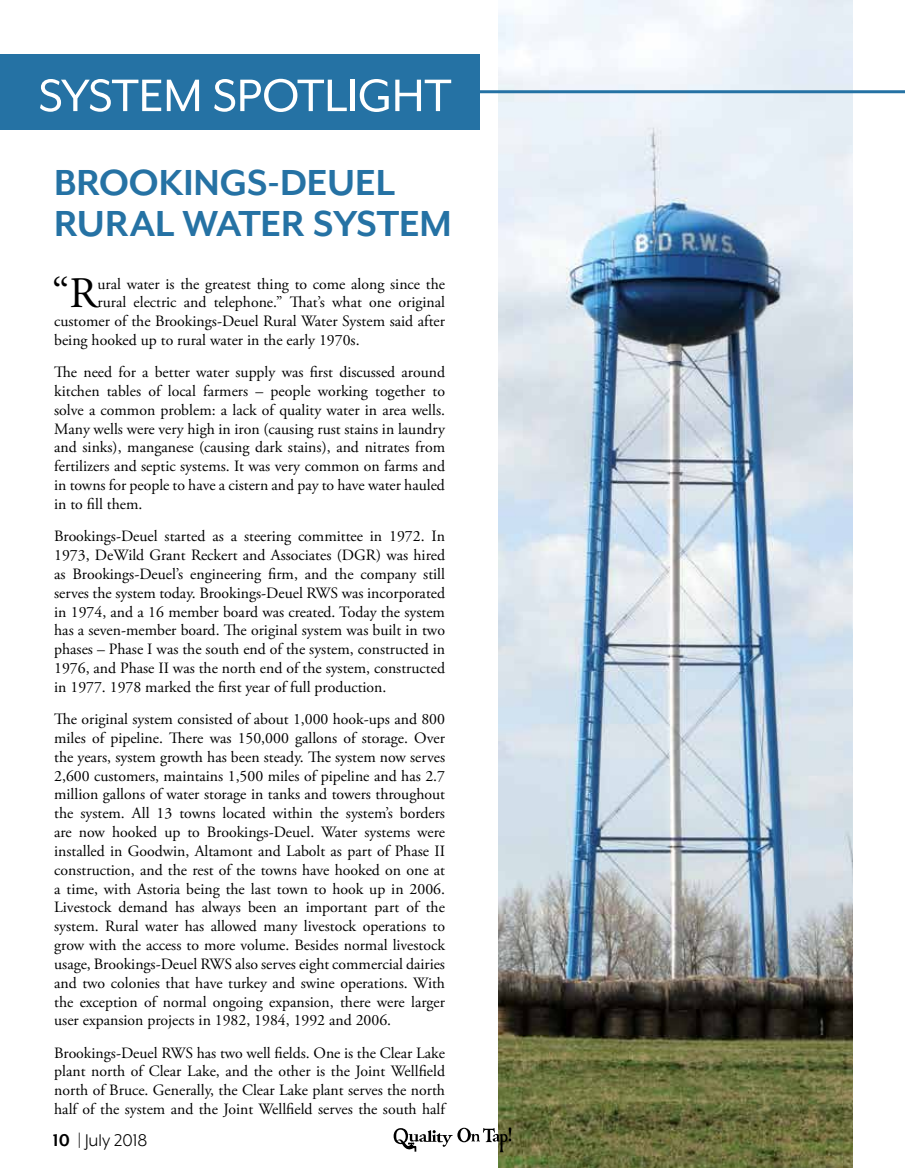
<style>
.page{position:relative;width:905px;height:1168px;background:#fff}
.page>*{position:absolute;margin:0;border:0;box-sizing:border-box;transform-origin:0 0}
.t1{font:52.35px "Mr Eaves XL Mod OT";color:#fff}
.t2{font:43.5px "Adobe Garamond Pro";color:#000}
.t3{font:700 41.7px/41.7px "Mr Eaves XL Mod OT";letter-spacing:-.005em;color:#2572a4}
.t4{font:19.5px "Mr Eaves XL Mod OT";color:#000}
.t5{font:15.75px/18.8px "Adobe Garamond Pro";color:#000;text-align:justify}
.s1{font-weight:700}
</style>
<div class="page">
<img style="left:498px;top:0;width:354px;height:1168px">
<hr style="left:0;top:90px;width:904px;height:3px;background:#2572a4">
<div style="left:0;top:54px;width:479px;height:76px;background:#2572a4"></div>
<svg style="left:393px;top:1127px;width:118px;height:25px"></svg>
<h1 class="t1" style="left:38px;top:69px;width:415px">SYSTEM SPOTLIGHT</h1>
<h3 class="t3" style="left:54px;top:161px;width:399px">BROOKINGS-DEUEL<br>RURAL WATER SYSTEM</h3>
<h2 class="t2" style="left:52px;top:267px;width:47px">“R</h2>
<p class="t5" style="left:97px;top:275px;width:349px">ural water is the greatest thing to come along since the</p>
<p class="t5" style="left:97px;top:293px;width:349px">rural electric and telephone.” That’s what one original</p>
<p class="t5" style="left:54px;top:312px;width:392px">customer of the Brookings-Deuel Rural Water System said after</p>
<p class="t5" style="left:54px;top:331px;width:307px">being hooked up to rural water in the early 1970s.</p>
<p class="t5" style="left:54px;top:363px;width:392px">The need for a better water supply was first discussed around kitchen tables of local farmers – people working together to solve a common problem: a lack of quality water in area wells.<br>Many wells were very high in iron (causing rust stains in laundry and sinks), manganese (causing dark stains), and nitrates from fertilizers and septic systems. It was very common on farms and in towns for people to have a cistern and pay to have water hauled in to fill them.</p>
<p class="t5" style="left:54px;top:527px;width:392px">Brookings-Deuel started as a steering committee in 1972. In 1973, DeWild Grant Reckert and Associates (DGR) was hired as Brookings-Deuel’s engineering firm, and the company still serves the system today. Brookings-Deuel RWS was incorporated in 1974, and a 16 member board was created. Today the system has a seven-member board. The original system was built in two phases – Phase I was the south end of the system, constructed in 1976, and Phase II was the north end of the system, constructed in 1977. 1978 marked the first year of full production.</p>
<p class="t5" style="left:54px;top:710px;width:392px">The original system consisted of about 1,000 hook-ups and 800 miles of pipeline. There was 150,000 gallons of storage. Over the years, system growth has been steady. The system now serves 2,600 customers, maintains 1,500 miles of pipeline and has 2.7 million gallons of water storage in tanks and towers throughout the system. All 13 towns located within the system’s borders are now hooked up to Brookings-Deuel. Water systems were installed in Goodwin, Altamont and Labolt as part of Phase II construction, and the rest of the towns have hooked on one at a time, with Astoria being the last town to hook up in 2006.<br>Livestock demand has always been an important part of the system. Rural water has allowed many livestock operations to grow with the access to more volume. Besides normal livestock usage, Brookings-Deuel RWS also serves eight commercial dairies and two colonies that have turkey and swine operations. With the exception of normal ongoing expansion, there were larger user expansion projects in 1982, 1984, 1992 and 2006.</p>
<p class="t5" style="left:54px;top:1044px;width:392px">Brookings-Deuel RWS has two well fields. One is the Clear Lake plant north of Clear Lake, and the other is the Joint Wellfield north of Bruce. Generally, the Clear Lake plant serves the north half of the system and the Joint Wellfield serves the south half</p>
<p class="t4" style="left:53px;top:1130px;width:96px"><span class="s1">10</span> | July 2018</p>
</div>
